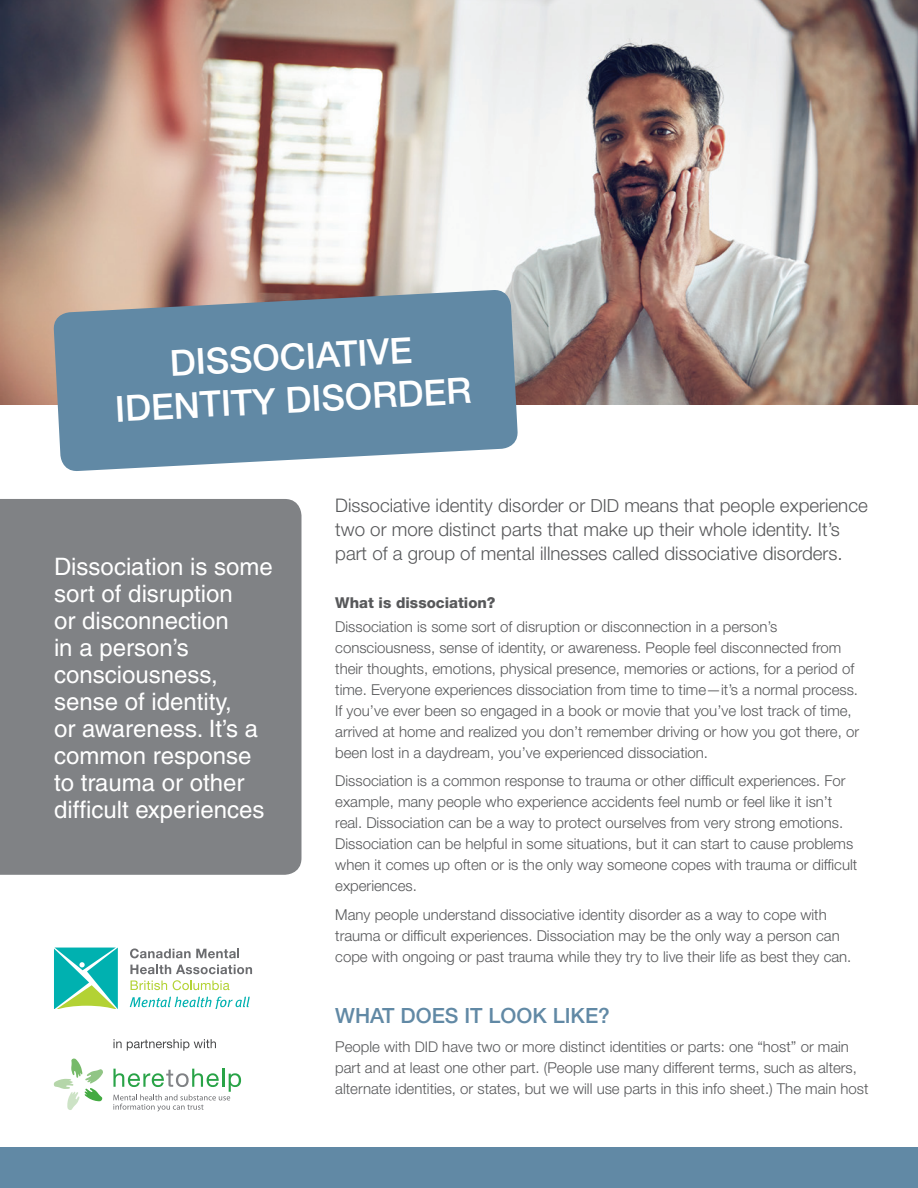
<style>
.page{position:relative;width:918px;height:1188px;background:#fff}
.page>*{position:absolute;margin:0;border:0;box-sizing:border-box;transform-origin:0 0}
.t1{font:500 36px/43.2px "Helvetica Neue LT Std";color:#fff;text-align:center}
.Pullquote{font:24px/27px "Helvetica";color:#fff}
.Heading{font:500 21px "Helvetica Neue LT Std";color:#6189a5}
.Deck{font:300 18.75px/24px "Helvetica Neue LT Std";color:#57585a}
.Body_text{font:300 15px/21px "Helvetica Neue LT Std";color:#57585a}
.Subheading{font:800 15px "Helvetica Neue LT Std";color:#57585a}
.s1{font-size:18px}
.s2{font-size:14.7px}
</style>
<div class="page">
<div style="left:0;top:499px;width:301px;height:376px;background:#808285"></div>
<img style="left:0;top:0;width:918px;height:405px">
<svg style="left:53px;top:289px;width:465px;height:182px;background:#7292a8"></svg>
<div style="left:0;top:1148px;width:918px;height:40px;background:#6189a5"></div>
<svg style="left:130px;top:948px;width:109px;height:10px"></svg>
<svg style="left:130px;top:965px;width:122px;height:9px"></svg>
<svg style="left:131px;top:981px;width:36px;height:9px"></svg>
<svg style="left:173px;top:980px;width:57px;height:10px"></svg>
<svg style="left:130px;top:997px;width:120px;height:12px"></svg>
<svg style="left:54px;top:948px;width:64px;height:61px;background:#45c2aa"></svg>
<svg style="left:54px;top:1058px;width:49px;height:52px"></svg>
<svg style="left:113px;top:1069px;width:128px;height:42px"></svg>
<svg style="left:114px;top:1039px;width:102px;height:12px"></svg>
<p class="t1" style="left:112px;top:344px;width:358px;rotate:-3deg">DISSOCIATIVE<br>IDENTITY DISORDER</p>
<p class="Pullquote" style="left:54px;top:553px;width:220px">Dissociation is some sort of disruption<br>or disconnection<br>in a person’s consciousness, sense of identity,<br>or awareness. It’s a common response to trauma or other difficult experiences</p>
<p class="Deck" style="left:335px;top:493px;width:534px">Dissociative identity disorder or <span class="s1">DID</span> means that people experience two or more distinct parts that make up their whole identity. It’s part of a group of mental illnesses called dissociative disorders.</p>
<p class="Subheading" style="left:335px;top:594px;width:162px">What is dissociation?</p>
<p class="Body_text" style="left:335px;top:616px;width:525px">Dissociation is some sort of disruption or disconnection in a person’s consciousness, sense of identity, or awareness. People feel disconnected from their thoughts, emotions, physical presence, memories or actions, for a period of time. Everyone experiences dissociation from time to time—it’s a normal process.<br>If you’ve ever been so engaged in a book or movie that you’ve lost track of time, arrived at home and realized you don’t remember driving or how you got there, or been lost in a daydream, you’ve experienced dissociation.</p>
<p class="Body_text" style="left:335px;top:770px;width:524px">Dissociation is a common response to trauma or other difficult experiences. For example, many people who experience accidents feel numb or feel like it isn’t real. Dissociation can be a way to protect ourselves from very strong emotions.<br>Dissociation can be helpful in some situations, but it can start to cause problems when it comes up often or is the only way someone copes with trauma or difficult experiences.</p>
<p class="Body_text" style="left:335px;top:904px;width:518px">Many people understand dissociative identity disorder as a way to cope with trauma or difficult experiences. Dissociation may be the only way a person can cope with ongoing or past trauma while they try to live their life as best they can.</p>
<p class="Heading" style="left:335px;top:1003px;width:276px">WHAT DOES IT LOOK LIKE?</p>
<p class="Body_text" style="left:335px;top:1035px;width:535px">People with <span class="s2">DID</span> have two or more distinct identities or parts: one “host” or main part and at least one other part. (People use many different terms, such as alters, alternate identities, or states, but we will use parts in this info sheet.) The main host</p>
</div>
